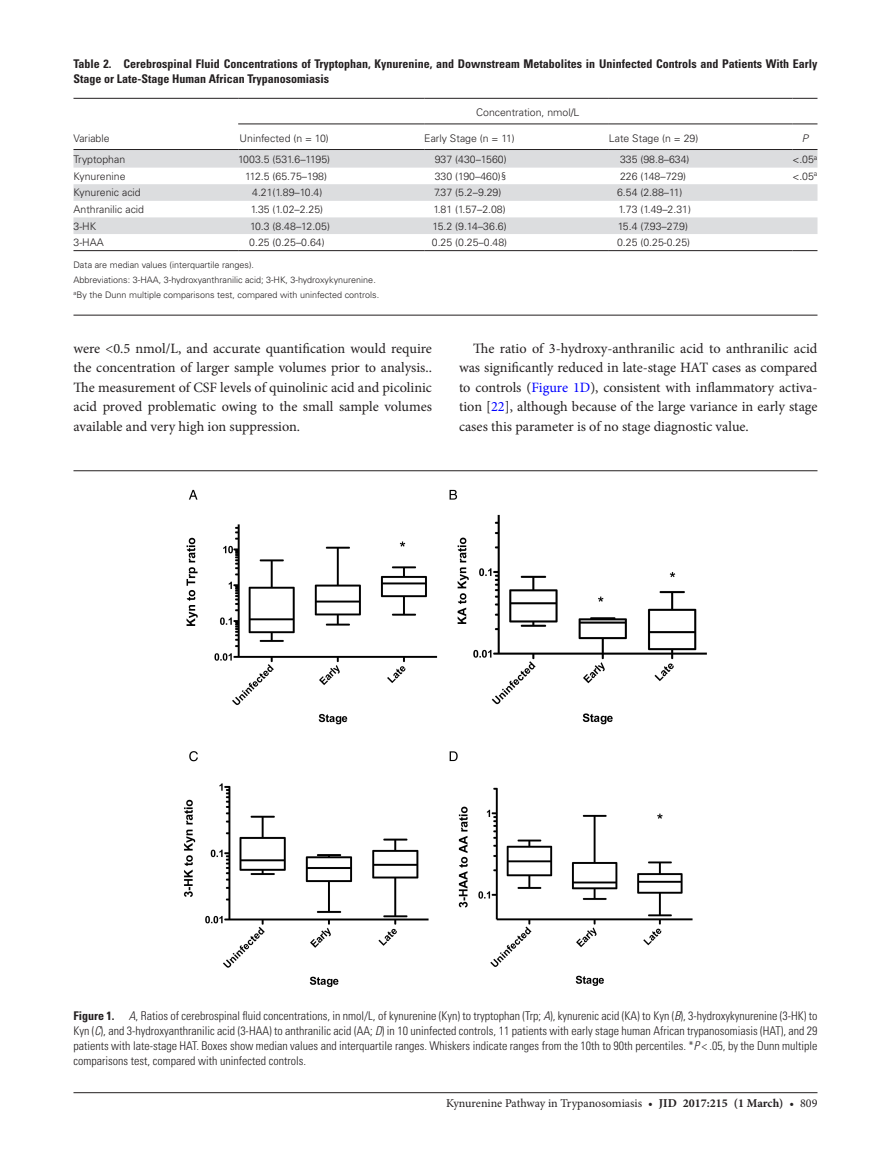
<style>
.page{position:relative;width:891px;height:1174px;background:#fff}
.page>*{position:absolute;margin:0;border:0;box-sizing:border-box;transform-origin:0 0}
.t1{font:14.25px/19.5px "Minion Pro";letter-spacing:-.005em;color:#231f20;text-align:justify}
.t2{font:300 condensed 12px/15px "Univers LT Std";color:#231f20;text-align:justify}
.t3{font:700 condensed 12px/15px "Univers LT Std";color:#231f20}
.t4{font:12px "Minion Pro";color:#231f20}
.t5{font:300 10.5px "Univers LT Std";color:#231f20}
.t6{font:300 10.5px "Univers LT Std";letter-spacing:-.025em;color:#231f20}
.t7{font:italic 300 10.5px "Univers LT Std";color:#231f20}
.t8{font:300 9px/15px "Univers LT Std";color:#231f20}
.s1{color:#00f}
.s2{font-weight:700}
.s3{font-style:italic}
</style>
<div class="page">
<hr style="left:73px;top:1092px;width:744px;height:1px;background:#231f20">
<hr style="left:73px;top:470px;width:744px;height:1px;background:#231f20">
<img style="left:184px;top:489px;width:523px;height:498px">
<hr style="left:73px;top:315px;width:744px;height:1px;background:#231f20">
<svg style="left:73px;top:150px;width:745px;height:84px;fill:#dcdddf"></svg>
<hr style="left:73px;top:149px;width:165px;height:1px;background:#231f20">
<hr style="left:73px;top:98px;width:165px;height:1px;background:#231f20">
<hr style="left:238px;top:98px;width:186px;height:1px;background:#231f20">
<hr style="left:424px;top:98px;width:185px;height:1px;background:#231f20">
<hr style="left:609px;top:98px;width:183px;height:1px;background:#231f20">
<svg style="left:792px;top:98px;width:26px;height:1px"></svg>
<hr style="left:238px;top:124px;width:186px;height:1px;background:#231f20">
<hr style="left:238px;top:149px;width:186px;height:1px;background:#231f20">
<hr style="left:424px;top:124px;width:185px;height:1px;background:#231f20">
<hr style="left:424px;top:149px;width:185px;height:1px;background:#231f20">
<hr style="left:609px;top:124px;width:183px;height:1px;background:#231f20">
<hr style="left:609px;top:149px;width:183px;height:1px;background:#231f20">
<svg style="left:792px;top:124px;width:26px;height:1px"></svg>
<svg style="left:792px;top:149px;width:26px;height:1px"></svg>
<hr style="left:73px;top:250px;width:165px;height:1px;background:#231f20">
<hr style="left:238px;top:250px;width:186px;height:1px;background:#231f20">
<hr style="left:424px;top:250px;width:185px;height:1px;background:#231f20">
<hr style="left:609px;top:250px;width:183px;height:1px;background:#231f20">
<svg style="left:792px;top:250px;width:26px;height:1px"></svg>
<p class="t3" style="left:73px;top:56px;width:746px">Table 2. Cerebrospinal Fluid Concentrations of Tryptophan, Kynurenine, and Downstream Metabolites in Uninfected Controls and Patients With Early<br>Stage or Late-Stage Human African Trypanosomiasis</p>
<p class="t5" style="left:74px;top:132px;width:38px">Variable</p>
<p class="t5" style="left:476px;top:106px;width:105px">Concentration, nmol/L</p>
<p class="t5" style="left:240px;top:132px;width:91px">Uninfected (n = 10)</p>
<p class="t5" style="left:424px;top:132px;width:92px">Early Stage (n = 11)</p>
<p class="t5" style="left:609px;top:132px;width:91px">Late Stage (n = 29)</p>
<p class="t7" style="left:802px;top:132px;width:8px">P</p>
<p class="t5" style="left:74px;top:153px;width:53px">Tryptophan</p>
<p class="t5" style="left:238px;top:153px;width:93px">1003.5 (531.6–1195)</p>
<p class="t5" style="left:435px;top:153px;width:73px">937 (430–1560)</p>
<p class="t5" style="left:620px;top:153px;width:71px">335 (98.8–634)</p>
<p class="t5" style="left:792px;top:153px;width:27px">&lt;.05<sup>a</sup></p>
<p class="t5" style="left:74px;top:170px;width:54px">Kynurenine</p>
<p class="t6" style="left:245px;top:170px;width:83px">112.5 (65.75–198)</p>
<p class="t5" style="left:435px;top:170px;width:73px">330 (190–460)§</p>
<p class="t5" style="left:620px;top:170px;width:68px">226 (148–729)</p>
<p class="t5" style="left:792px;top:170px;width:27px">&lt;.05<sup>a</sup></p>
<p class="t5" style="left:74px;top:186px;width:69px">Kynurenic acid</p>
<p class="t5" style="left:252px;top:186px;width:72px">4.21(1.89–10.4)</p>
<p class="t5" style="left:434px;top:186px;width:69px">7.37 (5.2–9.29)</p>
<p class="t5" style="left:617px;top:186px;width:67px">6.54 (2.88–11)</p>
<p class="t5" style="left:74px;top:203px;width:72px">Anthranilic acid</p>
<p class="t5" style="left:251px;top:203px;width:74px">1.35 (1.02–2.25)</p>
<p class="t5" style="left:433px;top:203px;width:74px">1.81 (1.57–2.08)</p>
<p class="t5" style="left:619px;top:203px;width:74px">1.73 (1.49–2.31)</p>
<p class="t5" style="left:74px;top:219px;width:24px">3-HK</p>
<p class="t5" style="left:250px;top:219px;width:81px">10.3 (8.48–12.05)</p>
<p class="t5" style="left:432px;top:219px;width:76px">15.2 (9.14–36.6)</p>
<p class="t5" style="left:618px;top:219px;width:72px">15.4 (7.93–27.9)</p>
<p class="t5" style="left:74px;top:236px;width:32px">3-HAA</p>
<p class="t5" style="left:249px;top:236px;width:77px">0.25 (0.25–0.64)</p>
<p class="t5" style="left:432px;top:236px;width:77px">0.25 (0.25–0.48)</p>
<p class="t5" style="left:617px;top:236px;width:74px">0.25 (0.25-0.25)</p>
<p class="t8" style="left:74px;top:257px;width:307px">Data are median values (interquartile ranges).<br>Abbreviations: 3-HAA, 3-hydroxyanthranilic acid; 3-HK, 3-hydroxykynurenine. <sup>a</sup>By the Dunn multiple comparisons test, compared with uninfected controls.</p>
<p class="t1" style="left:73px;top:339px;width:360px">were &lt;0.5 nmol/L, and accurate quantification would require the concentration of larger sample volumes prior to analysis..<br>The measurement of CSF levels of quinolinic acid and picolinic acid proved problematic owing to the small sample volumes available and very high ion suppression.</p>
<p class="t1" style="left:459px;top:339px;width:360px;text-indent:14px">The ratio of 3-hydroxy-anthranilic acid to anthranilic acid was significantly reduced in late-stage HAT cases as compared to controls (<span class="s1">Figure 1D</span>), consistent with inflammatory activa&shy;tion [<span class="s1">22</span>], although because of the large variance in early stage cases this parameter is of no stage diagnostic value.</p>
<p class="t2" style="left:73px;top:1008px;width:746px"><span class="s2">Figure 1.</span> <span class="s3">A</span>, Ratios of cerebrospinal fluid concentrations, in nmol/L, of kynurenine (Kyn) to tryptophan (Trp; <span class="s3">A</span>), kynurenic acid (KA) to Kyn (<span class="s3">B</span>), 3-hydroxykynurenine (3-HK) to Kyn (<span class="s3">C</span>), and 3-hydroxyanthranilic acid (3-HAA) to anthranilic acid (AA; <span class="s3">D</span>) in 10 uninfected controls, 11 patients with early stage human African trypanosomiasis (HAT), and 29 patients with late-stage HAT. Boxes show median values and interquartile ranges. Whiskers indicate ranges from the 10th to 90th percentiles. *<span class="s3">P</span> &lt; .05, by the Dunn multiple comparisons test, compared with uninfected controls.</p>
<p class="t4" style="left:446px;top:1095px;width:373px">Kynurenine Pathway in Trypanosomiasis • <span class="s2">JID 2017:215 (1 March)</span> • 809</p>
</div>
